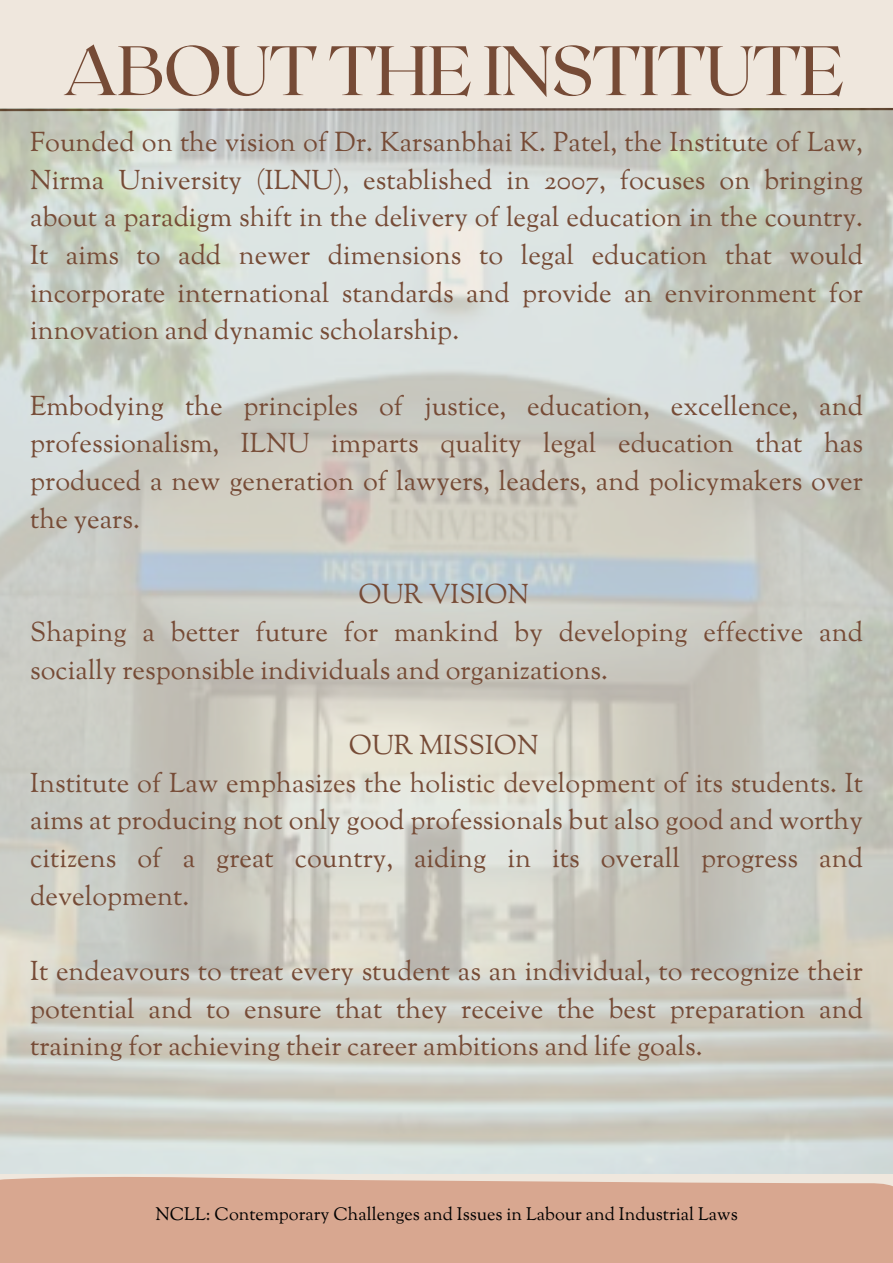
<style>
.page{position:relative;width:893px;height:1263px;background:#efe7dd}
.page>*{position:absolute;margin:0;border:0;box-sizing:border-box;transform-origin:0 0}
.t1{font:69.75px "Roxborough CF";letter-spacing:-.02em;color:#764b36}
.t2{font:27.08px/37.7px "Sorts Mill Goudy";color:#764b36;text-align:justify}
.t3{font:18px "Sorts Mill Goudy";color:#000}
</style>
<div class="page">
<div style="left:0;top:1177px;width:893px;height:86px;background:#d8a790"></div>
<svg style="left:0;top:108px;width:893px;height:1px"></svg>
<img style="left:0;top:109px;width:893px;height:1065px">
<h1 class="t1" style="left:62px;top:25px;width:783px">ABOUT THE INSTITUTE</h1>
<p class="t2" style="left:30px;top:125px;width:834px">Founded on the vision of Dr. Karsanbhai K. Patel, the Institute of Law, Nirma University (ILNU), established in 2007, focuses on bringing about a paradigm shift in the delivery of legal education in the country.<br>It aims to add newer dimensions to legal education that would incorporate international standards and provide an environment for innovation and dynamic scholarship.</p>
<h2 class="t2" style="left:30px;top:389px;width:834px">Embodying the principles of justice, education, excellence, and professionalism, ILNU imparts quality legal education that has produced a new generation of lawyers, leaders, and policymakers over the years.</h2>
<h2 class="t2" style="left:30px;top:578px;width:834px;text-align:left;text-indent:328px">OUR VISION<br>Shaping a better future for mankind by developing effective and socially responsible individuals and organizations.</h2>
<h2 class="t2" style="left:30px;top:728px;width:834px;text-align:left;text-indent:318px">OUR MISSION<br>Institute of Law emphasizes the holistic development of its students. It aims at producing not only good professionals but also good and worthy citizens of a great country, aiding in its overall progress and development.</h2>
<h2 class="t2" style="left:30px;top:955px;width:834px">It endeavours to treat every student as an individual, to recognize their potential and to ensure that they receive the best preparation and training for achieving their career ambitions and life goals.</h2>
<h2 class="t3" style="left:155px;top:1202px;width:584px">NCLL: Contemporary Challenges and Issues in Labour and Industrial Laws</h2>
</div>
